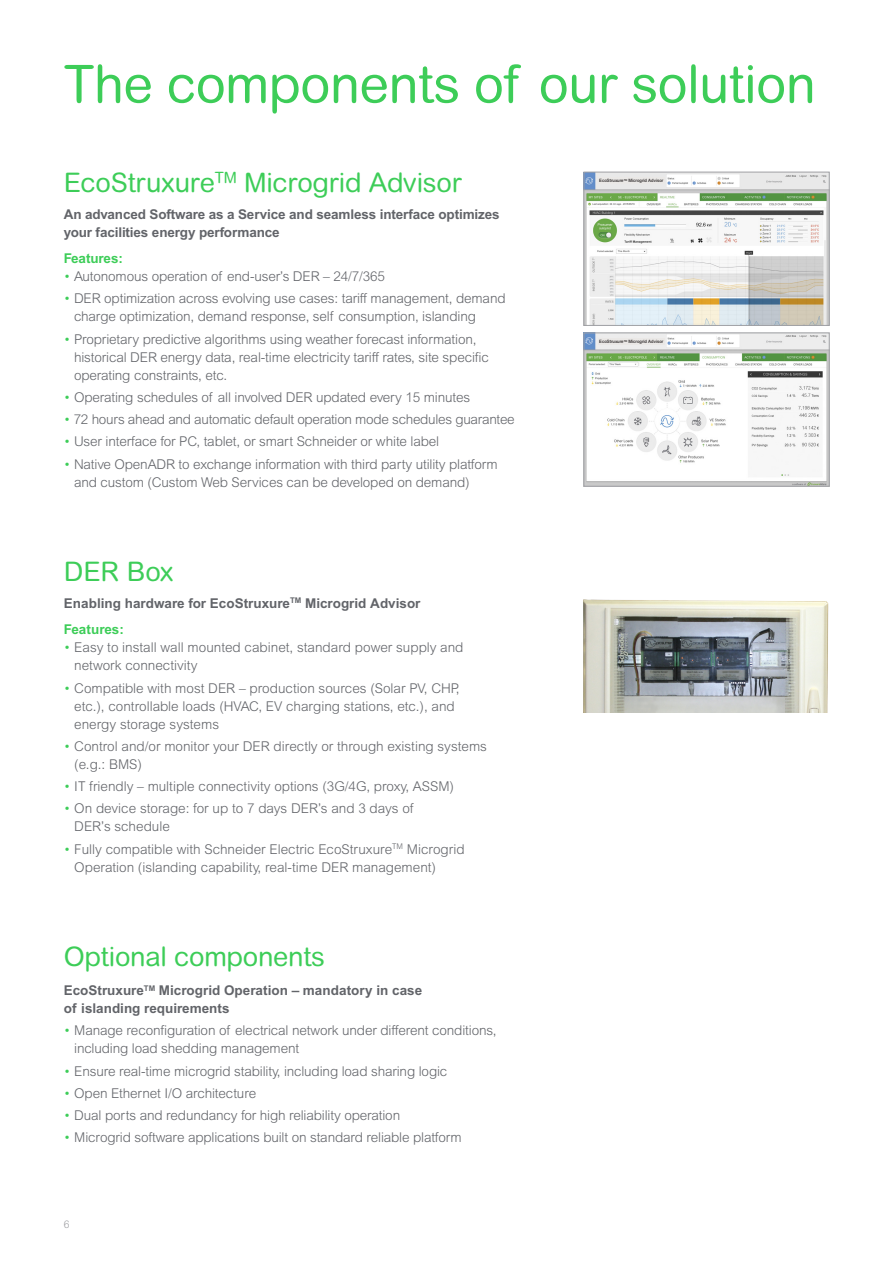
<style>
.page{position:relative;width:893px;height:1263px;background:#fff}
.page>*{position:absolute;margin:0;border:0;box-sizing:border-box;transform-origin:0 0}
.t1{font:52.5px "Arial Rounded MT Pro";letter-spacing:-.01em;color:#3dcd58}
.t2{font:27px "Arial Rounded MT Pro";letter-spacing:-.01em;color:#3dcd58}
.t3{font:300 13.5px/18px "Arial MT Std";letter-spacing:-.01em;color:#626469}
.t4{font:700 13.5px/18px "Arial MT Std";color:#626469}
.t5{font:700 13.5px "Arial MT Std";letter-spacing:-.01em;color:#3dcd58}
.t6{font:300 10.5px "Arial Rounded MT Pro";color:#9fa0a4}
.t7{font:500 4.5px "Arial MT Std";color:#231f20;scale:.95 1}
.s1{color:#3dcd58}
</style>
<div class="page">
<img style="left:586px;top:174px;width:242px;height:150px">
<div style="left:584px;top:172px;width:246px;height:154px;border:1px solid #9fa0a4"></div>
<img style="left:586px;top:335px;width:242px;height:150px">
<div style="left:584px;top:333px;width:246px;height:154px;border:1px solid #9fa0a4"></div>
<img style="left:584px;top:600px;width:245px;height:112px">
<div style="left:599px;top:177px;width:66px;height:7px;background:#eae8e6"></div>
<div style="left:599px;top:338px;width:66px;height:7px;background:#eae8e6"></div>
<hr style="left:0;top:1199px;width:859px;height:1px;background:#626469">
<hr style="left:859px;top:64px;width:1px;height:1135px;background:#626469">
<hr style="left:31px;top:64px;width:1px;height:1199px;background:#626469">
<hr style="left:0;top:1251px;width:829px;height:1px;background:#626469">
<hr style="left:0;top:1234px;width:829px;height:1px;background:#626469">
<hr style="left:0;top:1216px;width:829px;height:1px;background:#626469">
<hr style="left:0;top:63px;width:859px;height:1px;background:#626469">
<div style="left:829px;top:995px;width:64px;height:101px;background:#fff"></div>
<div style="left:829px;top:108px;width:64px;height:101px;background:#fff"></div>
<div style="left:805px;top:1216px;width:24px;height:35px;background:#fff"></div>
<div style="left:805px;top:1251px;width:24px;height:12px;background:#fff"></div>
<div style="left:805px;top:1199px;width:24px;height:18px;background:#fff"></div>
<h1 class="t1" style="left:64px;top:53px;width:753px">The components of our solution</h1>
<h2 class="t2" style="left:64px;top:167px;width:399px">EcoStruxure<sup>TM</sup> Microgrid Advisor</h2>
<p class="t4" style="left:64px;top:205px;width:437px">An advanced Software as a Service and seamless interface optimizes your facilities energy performance</p>
<p class="t5" style="left:64px;top:250px;width:61px">Features:</p>
<p class="t3" style="left:64px;top:268px;width:323px"><span class="s1">•</span> Autonomous operation of end-user’s DER – 24/7/365</p>
<p class="t3" style="left:74px;top:290px;width:433px;text-indent:-10px"><span class="s1">•</span> DER optimization across evolving use cases: tariff management, demand charge optimization, demand response, self consumption, islanding</p>
<p class="t3" style="left:74px;top:330px;width:417px;text-indent:-10px"><span class="s1">•</span> Proprietary predictive algorithms using weather forecast information, historical DER energy data, real-time electricity tariff rates, site specific operating constraints, etc.</p>
<p class="t3" style="left:64px;top:389px;width:408px"><span class="s1">•</span> Operating schedules of all involved DER updated every 15 minutes</p>
<p class="t3" style="left:64px;top:411px;width:452px"><span class="s1">•</span> 72 hours ahead and automatic default operation mode schedules guarantee</p>
<p class="t3" style="left:64px;top:433px;width:377px"><span class="s1">•</span> User interface for PC, tablet, or smart Schneider or white label</p>
<p class="t3" style="left:74px;top:455px;width:425px;text-indent:-10px"><span class="s1">•</span> Native OpenADR to exchange information with third party utility platform and custom (Custom Web Services can be developed on demand)</p>
<h2 class="t2" style="left:64px;top:556px;width:111px">DER Box</h2>
<p class="t4" style="left:64px;top:590px;width:358px;line-height:26.5px">Enabling hardware for EcoStruxure<sup>TM</sup> Microgrid Advisor<br><span class="s1">Features:</span></p>
<p class="t3" style="left:74px;top:639px;width:391px;text-indent:-11px"><span class="s1">•</span> Easy to install wall mounted cabinet, standard power supply and network connectivity</p>
<p class="t3" style="left:74px;top:679px;width:387px;text-indent:-11px"><span class="s1">•</span> Compatible with most DER – production sources (Solar PV, CHP, etc.), controllable loads (HVAC, EV charging stations, etc.), and energy storage systems</p>
<p class="t3" style="left:74px;top:738px;width:414px;text-indent:-11px"><span class="s1">•</span> Control and/or monitor your DER directly or through existing systems (e.g.: BMS)</p>
<p class="t3" style="left:64px;top:778px;width:392px"><span class="s1">•</span> IT friendly – multiple connectivity options (3G/4G, proxy, ASSM)</p>
<p class="t3" style="left:74px;top:800px;width:341px;text-indent:-11px"><span class="s1">•</span> On device storage: for up to 7 days DER’s and 3 days of<br>DER’s schedule</p>
<p class="t3" style="left:74px;top:840px;width:392px;text-indent:-11px"><span class="s1">•</span> Fully compatible with Schneider Electric EcoStruxure<sup>TM</sup> Microgrid<br>Operation (islanding capability, real-time DER management)</p>
<h2 class="t2" style="left:64px;top:941px;width:263px">Optional components</h2>
<p class="t4" style="left:64px;top:982px;width:360px">EcoStruxure<sup>TM</sup> Microgrid Operation – mandatory in case of islanding requirements</p>
<p class="t3" style="left:74px;top:1022px;width:424px;text-indent:-11px"><span class="s1">•</span> Manage reconfiguration of electrical network under different conditions, including load shedding management</p>
<p class="t3" style="left:64px;top:1062px;width:385px"><span class="s1">•</span> Ensure real-time microgrid stability, including load sharing logic</p>
<p class="t3" style="left:64px;top:1085px;width:194px"><span class="s1">•</span> Open Ethernet I/O architecture</p>
<p class="t3" style="left:64px;top:1107px;width:338px"><span class="s1">•</span> Dual ports and redundancy for high reliability operation</p>
<p class="t3" style="left:64px;top:1129px;width:399px"><span class="s1">•</span> Microgrid software applications built on standard reliable platform</p>
<p class="t6" style="left:64px;top:1218px;width:7px">6</p>
<p class="t7" style="left:599px;top:178px;width:69px">EcoStruxure<sup>TM</sup> Microgrid Advisor</p>
<p class="t7" style="left:599px;top:339px;width:69px">EcoStruxure<sup>TM</sup> Microgrid Advisor</p>
</div>
